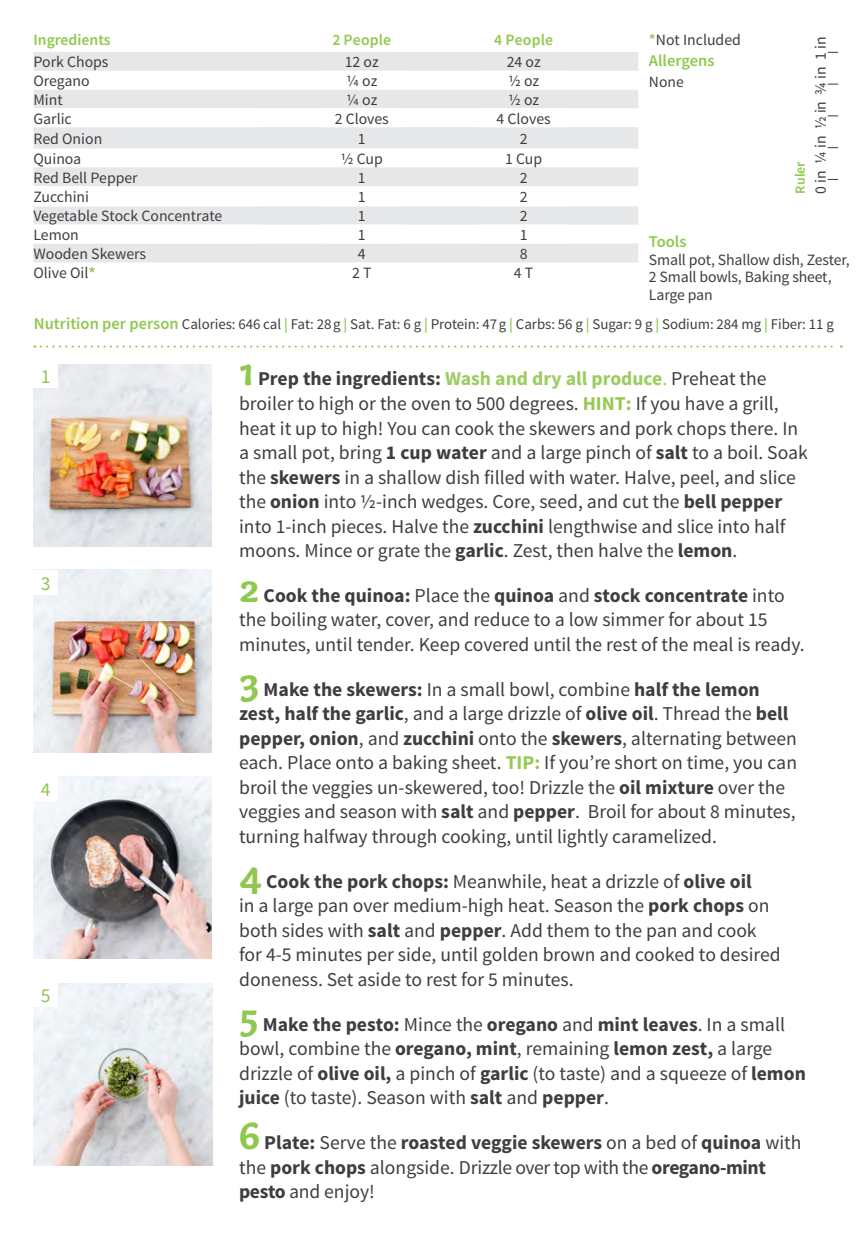
<style>
.page{position:relative;width:868px;height:1236px;background:#fff}
.page>*{position:absolute;margin:0;border:0;box-sizing:border-box;transform-origin:0 0}
.t1{font:19.6px/24.5px "Source Sans Pro";color:#3e3e3f}
.t2{font:19.6px "Source Sans Pro";color:#8fc84e}
.t3{font:600 16.45px "Source Sans Pro";color:#8fc84e}
.t4{font:15.75px/17.5px "Source Sans Pro";color:#3e3e3f}
.t5{font:600 15.75px "Source Sans Pro";color:#8fc84e}
.t6{font:15.58px "Source Sans Pro";color:#3e3e3f}
.t7{font:14.88px "Source Sans Pro";letter-spacing:-.005em;color:#3e3e3f}
.t8{font:600 14px "Source Sans Pro";color:#8fc84e}
.s1{font-weight:700;color:#9bcd5f}
.s2{font-weight:600;color:#8fc84e}
.s3{font-weight:600;font-size:16.45px;color:#8fc84e}
.s4{font-family:"Capucine Basic";font-weight:700;font-size:41.12px;color:#8fc84e}
.s5{font-weight:700}
.s6{font-weight:700;color:#9bcd60}
.s7{color:#9bcd60}
.s8{font-weight:700;color:#96ca4e}
</style>
<div class="page">
<img style="left:34px;top:983px;width:178px;height:182px">
<img style="left:33px;top:776px;width:179px;height:182px">
<img style="left:33px;top:365px;width:179px;height:182px">
<img style="left:33px;top:570px;width:179px;height:181px">
<svg style="left:33px;top:52px;width:605px;height:210px;fill:#e6e7e9"></svg>
<svg style="left:33px;top:71px;width:535px;height:172px"></svg>
<div style="left:33px;top:363px;width:25px;height:25px;background:#fff"></div>
<div style="left:33px;top:570px;width:25px;height:24px;background:#fff"></div>
<div style="left:33px;top:776px;width:25px;height:24px;background:#fff"></div>
<div style="left:33px;top:982px;width:25px;height:24px;background:#fff"></div>
<svg style="left:41px;top:345px;width:800px;height:2px"></svg>
<p class="t5" style="left:33px;top:29px;width:79px">Ingredients</p>
<p class="t5" style="left:332px;top:29px;width:60px">2 People</p>
<p class="t5" style="left:494px;top:29px;width:60px">4 People</p>
<p class="t4" style="left:33px;top:53px;width:77px">Pork Chops</p>
<p class="t4" style="left:344px;top:53px;width:35px">12 oz</p>
<p class="t4" style="left:506px;top:53px;width:35px">24 oz</p>
<p class="t4" style="left:33px;top:72px;width:58px">Oregano</p>
<p class="t4" style="left:346px;top:72px;width:33px">1/4 oz</p>
<p class="t4" style="left:508px;top:72px;width:33px">1/2 oz</p>
<p class="t4" style="left:33px;top:91px;width:31px">Mint</p>
<p class="t4" style="left:346px;top:91px;width:33px">1/4 oz</p>
<p class="t4" style="left:508px;top:91px;width:33px">1/2 oz</p>
<p class="t4" style="left:33px;top:110px;width:40px">Garlic</p>
<p class="t4" style="left:334px;top:110px;width:56px">2 Cloves</p>
<p class="t4" style="left:496px;top:110px;width:56px">4 Cloves</p>
<p class="t4" style="left:33px;top:130px;width:70px">Red Onion</p>
<p class="t4" style="left:358px;top:130px;width:9px">1</p>
<p class="t4" style="left:519px;top:130px;width:9px">2</p>
<p class="t4" style="left:33px;top:150px;width:49px">Quinoa</p>
<p class="t4" style="left:340px;top:150px;width:44px">1/2 Cup</p>
<p class="t4" style="left:505px;top:150px;width:39px">1 Cup</p>
<p class="t4" style="left:33px;top:169px;width:106px">Red Bell Pepper</p>
<p class="t4" style="left:358px;top:169px;width:9px">1</p>
<p class="t4" style="left:519px;top:169px;width:9px">2</p>
<p class="t4" style="left:33px;top:188px;width:57px">Zucchini</p>
<p class="t4" style="left:358px;top:188px;width:9px">1</p>
<p class="t4" style="left:519px;top:188px;width:9px">2</p>
<p class="t4" style="left:33px;top:208px;width:190px">Vegetable Stock Concentrate</p>
<p class="t4" style="left:358px;top:208px;width:9px">1</p>
<p class="t4" style="left:519px;top:208px;width:9px">2</p>
<p class="t4" style="left:33px;top:226px;width:47px">Lemon</p>
<p class="t4" style="left:358px;top:226px;width:9px">1</p>
<p class="t4" style="left:519px;top:226px;width:9px">1</p>
<p class="t4" style="left:33px;top:245px;width:114px">Wooden Skewers</p>
<p class="t4" style="left:358px;top:245px;width:9px">4</p>
<p class="t4" style="left:519px;top:245px;width:9px">8</p>
<p class="t4" style="left:33px;top:264px;width:64px">Olive Oil<span class="s1">*</span></p>
<p class="t4" style="left:352px;top:264px;width:21px">2 T</p>
<p class="t4" style="left:514px;top:264px;width:21px">4 T</p>
<p class="t4" style="left:648px;top:31px;width:93px"><span class="s2">*</span>Not Included</p>
<p class="t3" style="left:648px;top:49px;width:67px">Allergens</p>
<p class="t6" style="left:648px;top:72px;width:36px">None</p>
<p class="t8" style="left:790px;top:193px;width:34px;rotate:-90deg">Ruler</p>
<p class="t4" style="left:811px;top:193px;width:159px;rotate:-90deg">0 in ¼ in ½ in ¾ in 1 in</p>
<p class="t3" style="left:648px;top:231px;width:39px">Tools</p>
<p class="t4" style="left:648px;top:251px;width:202px">Small pot, Shallow dish, Zester,<br>2 Small bowls, Baking sheet,<br>Large pan</p>
<p class="t7" style="left:34px;top:315px;width:801px"><span class="s3">Nutrition per person</span> Calories: 646 cal <span class="s2">|</span> Fat: 28g <span class="s2">|</span> Sat. Fat: 6 g <span class="s2">|</span> Protein: 47g <span class="s2">|</span> Carbs: 56 g <span class="s2">|</span> Sugar: 9 g <span class="s2">|</span> Sodium: 284 mg <span class="s2">|</span> Fiber: 11 g</p>
<p class="t2" style="left:41px;top:364px;width:11px">1</p>
<p class="t2" style="left:41px;top:571px;width:11px">3</p>
<p class="t2" style="left:41px;top:777px;width:11px">4</p>
<p class="t2" style="left:41px;top:983px;width:11px">5</p>
<p class="t1" style="left:239px;top:367px;width:570px"><span class="s4">1</span> <span class="s5">Prep the ingredients:</span> <span class="s6">Wash and dry all produce</span><span class="s7">.</span> Preheat the broiler to high or the oven to 500 degrees. <span class="s8">HINT:</span> If you have a grill, heat it up to high! You can cook the skewers and pork chops there. In a small pot, bring <span class="s5">1 cup water</span> and a large pinch of <span class="s5">salt</span> to a boil. Soak the <span class="s5">skewers</span> in a shallow dish filled with water. Halve, peel, and slice the <span class="s5">onion</span> into ½-inch wedges. Core, seed, and cut the <span class="s5">bell pepper </span>into 1-inch pieces. Halve the <span class="s5">zucchini</span> lengthwise and slice into half moons. Mince or grate the <span class="s5">garlic</span>. Zest, then halve the <span class="s5">lemon</span>.</p>
<p class="t1" style="left:239px;top:583px;width:567px"><span class="s4">2</span> <span class="s5">Cook the quinoa:</span> Place the <span class="s5">quinoa</span> and <span class="s5">stock concentrate</span> into the boiling water, cover, and reduce to a low simmer for about 15 minutes, until tender. Keep covered until the rest of the meal is ready.</p>
<p class="t1" style="left:239px;top:677px;width:559px"><span class="s4">3</span> <span class="s5">Make the skewers:</span> In a small bowl, combine <span class="s5">half the lemon zest, half the garlic</span>, and a large drizzle of <span class="s5">olive oil</span>. Thread the <span class="s5">bell pepper, onion</span>, and <span class="s5">zucchini</span> onto the <span class="s5">skewers</span>, alternating between each. Place onto a baking sheet. <span class="s8">TIP:</span> If you’re short on time, you can broil the veggies un-skewered, too! Drizzle the <span class="s5">oil mixture</span> over the veggies and season with <span class="s5">salt</span> and <span class="s5">pepper</span>. Broil for about 8 minutes, turning halfway through cooking, until lightly caramelized.</p>
<p class="t1" style="left:239px;top:869px;width:543px"><span class="s4">4</span> <span class="s5">Cook the pork chops:</span> Meanwhile, heat a drizzle of <span class="s5">olive oil<br></span>in a large pan over medium-high heat. Season the <span class="s5">pork chops</span> on both sides with <span class="s5">salt</span> and <span class="s5">pepper</span>. Add them to the pan and cook for 4-5 minutes per side, until golden brown and cooked to desired doneness. Set aside to rest for 5 minutes.</p>
<p class="t1" style="left:239px;top:1012px;width:568px"><span class="s4">5</span> <span class="s5">Make the pesto:</span> Mince the <span class="s5">oregano</span> and <span class="s5">mint leaves</span>. In a small bowl, combine the <span class="s5">oregano, mint</span>, remaining <span class="s5">lemon zest,</span> a large drizzle of <span class="s5">olive oil,</span> a pinch of <span class="s5">garlic</span> (to taste) and a squeeze of <span class="s5">lemon juice</span> (to taste). Season with <span class="s5">salt</span> and <span class="s5">pepper</span>.</p>
<p class="t1" style="left:239px;top:1130px;width:563px"><span class="s4">6</span> <span class="s5">Plate:</span> Serve the <span class="s5">roasted veggie skewers</span> on a bed of <span class="s5">quinoa</span> with the <span class="s5">pork chops</span> alongside. Drizzle over top with the <span class="s5">oregano-mint pesto</span> and enjoy!</p>
</div>
